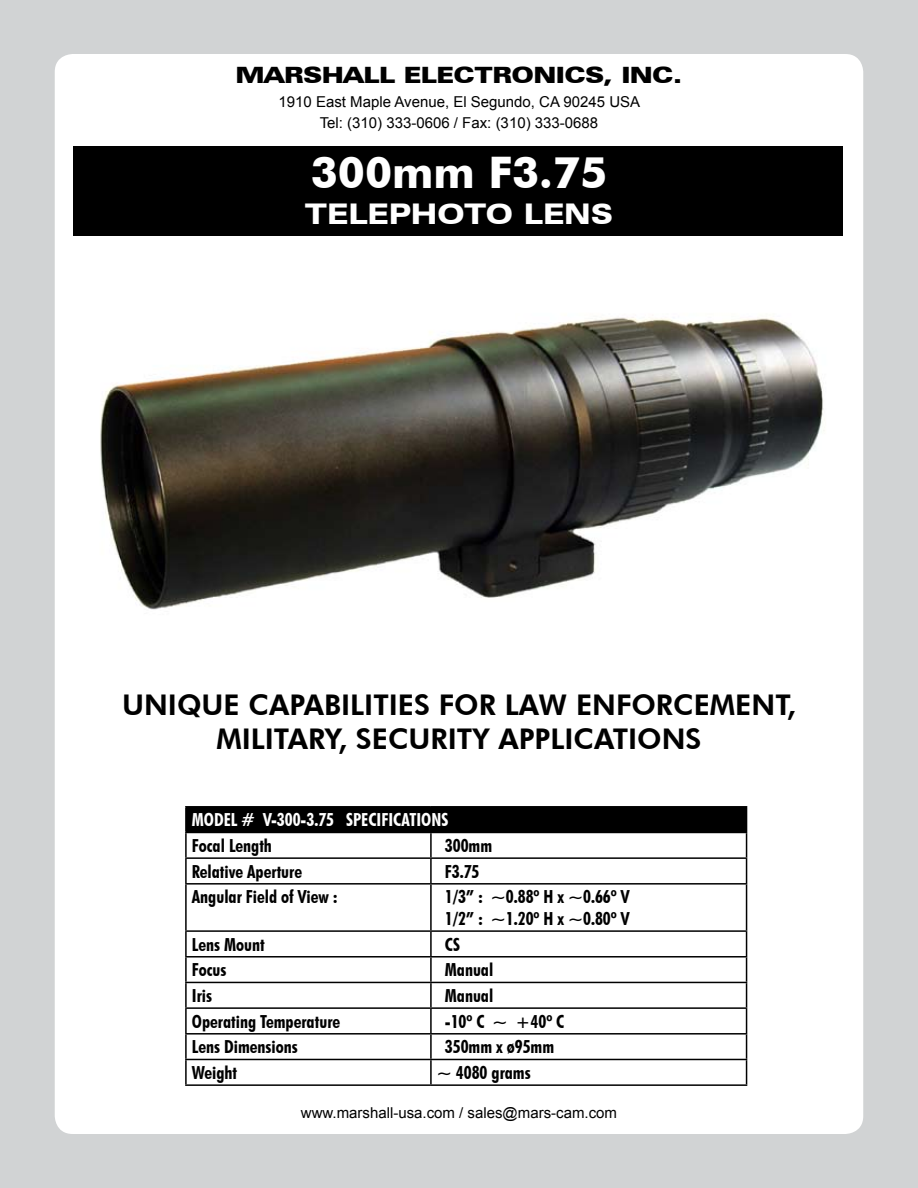
<style>
.page{position:relative;width:918px;height:1188px;background:#d1d3d4}
.page>*{position:absolute;margin:0;border:0;box-sizing:border-box;transform-origin:0 0}
.t1{font:700 43.5px "Futura BT";color:#fff}
.t2{font:800 28.5px/34.2px "Futura BT";color:#000;text-align:center}
.t3{font:900 expanded 28.5px "Zurich BT";color:#fff}
.t4{font:900 expanded 22.5px "Zurich BT";color:#000}
.t5{font:700 condensed 18px/21.6px "Futura BT";color:#000}
.t6{font:700 condensed 18px "Futura BT";color:#fff}
.t7{font:15px/21px "Arial";color:#000;text-align:center}
</style>
<div class="page">
<div style="left:55px;top:54px;width:808px;height:1080px;background:#fff;border-radius:18px"></div>
<div style="left:74px;top:146px;width:769px;height:90px;background:#000"></div>
<div style="left:186px;top:807px;width:561px;height:25px;background:#000"></div>
<hr style="left:185px;top:806px;width:246px;height:2px;background:#000">
<hr style="left:185px;top:808px;width:2px;height:24px;background:#000">
<hr style="left:431px;top:806px;width:316px;height:2px;background:#000">
<hr style="left:185px;top:832px;width:246px;height:1px;background:#000">
<hr style="left:185px;top:833px;width:2px;height:24px;background:#000">
<hr style="left:431px;top:832px;width:316px;height:1px;background:#000">
<hr style="left:430px;top:833px;width:2px;height:24px;background:#000">
<hr style="left:185px;top:857px;width:246px;height:2px;background:#000">
<hr style="left:185px;top:859px;width:2px;height:24px;background:#000">
<hr style="left:431px;top:857px;width:316px;height:2px;background:#000">
<hr style="left:430px;top:859px;width:2px;height:24px;background:#000">
<svg style="left:746px;top:833px;width:1px;height:50px"></svg>
<hr style="left:185px;top:883px;width:246px;height:2px;background:#000">
<hr style="left:185px;top:885px;width:2px;height:45px;background:#000">
<hr style="left:431px;top:883px;width:316px;height:2px;background:#000">
<hr style="left:430px;top:885px;width:2px;height:45px;background:#000">
<hr style="left:746px;top:885px;width:1px;height:45px;background:#000">
<hr style="left:185px;top:930px;width:246px;height:2px;background:#000">
<hr style="left:185px;top:932px;width:2px;height:24px;background:#000">
<hr style="left:431px;top:930px;width:316px;height:2px;background:#000">
<hr style="left:430px;top:932px;width:2px;height:24px;background:#000">
<hr style="left:185px;top:956px;width:246px;height:2px;background:#000">
<hr style="left:185px;top:958px;width:2px;height:24px;background:#000">
<hr style="left:431px;top:956px;width:316px;height:2px;background:#000">
<hr style="left:430px;top:958px;width:2px;height:24px;background:#000">
<hr style="left:185px;top:982px;width:246px;height:1px;background:#000">
<hr style="left:185px;top:983px;width:2px;height:24px;background:#000">
<hr style="left:431px;top:982px;width:316px;height:1px;background:#000">
<hr style="left:430px;top:983px;width:2px;height:24px;background:#000">
<hr style="left:185px;top:1007px;width:246px;height:2px;background:#000">
<hr style="left:185px;top:1009px;width:2px;height:24px;background:#000">
<hr style="left:431px;top:1007px;width:316px;height:2px;background:#000">
<hr style="left:430px;top:1009px;width:2px;height:24px;background:#000">
<hr style="left:185px;top:1033px;width:246px;height:2px;background:#000">
<hr style="left:185px;top:1035px;width:2px;height:24px;background:#000">
<hr style="left:431px;top:1033px;width:316px;height:2px;background:#000">
<hr style="left:430px;top:1035px;width:2px;height:24px;background:#000">
<hr style="left:185px;top:1059px;width:246px;height:1px;background:#000">
<hr style="left:185px;top:1060px;width:2px;height:24px;background:#000">
<hr style="left:431px;top:1059px;width:316px;height:1px;background:#000">
<hr style="left:430px;top:1060px;width:2px;height:24px;background:#000">
<svg style="left:746px;top:932px;width:1px;height:152px"></svg>
<hr style="left:185px;top:1084px;width:246px;height:2px;background:#000">
<hr style="left:431px;top:1084px;width:316px;height:2px;background:#000">
<img style="left:100px;top:317px;width:725px;height:293px">
<svg style="left:110px;top:317px;width:142px;height:28px"></svg>
<p class="t4" style="left:236px;top:62px;width:448px">MARSHALL ELECTRONICS, INC.</p>
<p class="t7" style="left:279px;top:92px;width:363px">1910 East Maple Avenue, El Segundo, CA 90245 USA<br>Tel: (310) 333-0606 / Fax: (310) 333-0688</p>
<h1 class="t1" style="left:311px;top:146px;width:298px">300mm F3.75</h1>
<h2 class="t3" style="left:305px;top:197px;width:310px">TELEPHOTO LENS</h2>
<h2 class="t2" style="left:122px;top:687px;width:675px">UNIQUE CAPABILITIES FOR LAW ENFORCEMENT,<br>MILITARY, SECURITY APPLICATIONS</h2>
<p class="t6" style="left:192px;top:809px;width:258px">MODEL # V-300-3.75 SPECIFICATIONS</p>
<p class="t5" style="left:192px;top:835px;width:82px">Focal Length</p>
<p class="t5" style="left:445px;top:835px;width:49px">300mm</p>
<p class="t5" style="left:192px;top:860px;width:112px">Relative Aperture</p>
<p class="t5" style="left:445px;top:860px;width:36px">F3.75</p>
<p class="t5" style="left:192px;top:886px;width:148px">Angular Field of View :</p>
<p class="t5" style="left:445px;top:886px;width:186px">1/3” : ~0.88º H x ~0.66º V<br>1/2” : ~1.20º H x ~0.80º V</p>
<p class="t5" style="left:192px;top:933px;width:74px">Lens Mount</p>
<p class="t5" style="left:445px;top:933px;width:17px">CS</p>
<p class="t5" style="left:192px;top:959px;width:36px">Focus</p>
<p class="t5" style="left:445px;top:959px;width:50px">Manual</p>
<p class="t5" style="left:192px;top:985px;width:22px">Iris</p>
<p class="t5" style="left:445px;top:985px;width:50px">Manual</p>
<p class="t5" style="left:192px;top:1010px;width:150px">Operating Temperature</p>
<p class="t5" style="left:445px;top:1010px;width:121px">-10º C ~ +40º C</p>
<p class="t5" style="left:192px;top:1036px;width:108px">Lens Dimensions</p>
<p class="t5" style="left:445px;top:1036px;width:111px">350mm x ø95mm</p>
<p class="t5" style="left:192px;top:1062px;width:47px">Weight</p>
<p class="t5" style="left:437px;top:1062px;width:95px">~ 4080 grams</p>
<p class="t7" style="left:301px;top:1103px;width:318px">www.marshall-usa.com / sales@mars-cam.com</p>
</div>
